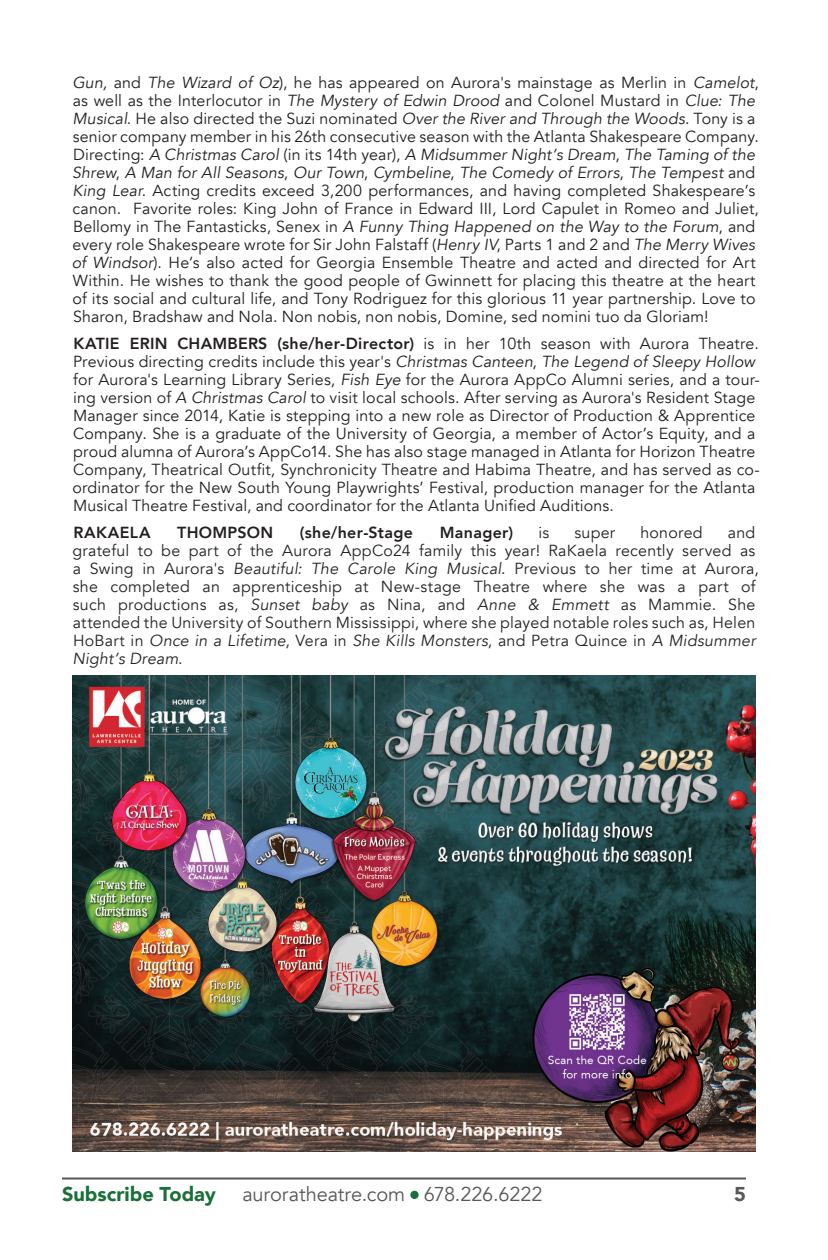
<style>
.page{position:relative;width:828px;height:1260px;background:#fff}
.page>*{position:absolute;margin:0;border:0;box-sizing:border-box;transform-origin:0 0}
.t1{font:20px "Avenir";letter-spacing:-.005em;color:#57585a}
.t2{font:900 20px "Avenir";color:#1b7039}
.t3{font:900 20px "Avenir";color:#57585a}
.Bio{font:16px/18px "Avenir";letter-spacing:.01em;color:#231f20}
.Bio-2{font:16px/18px "Avenir";letter-spacing:.015em;color:#242424}
.Bio-3{font:800 16px "Avenir";letter-spacing:.02em;color:#231f20}
.s1{font-style:italic}
.s2{font-weight:800}
.s3{font-size:12px;color:#1b7039}
</style>
<div class="page">
<img style="left:72px;top:675px;width:684px;height:476px">
<hr style="left:62px;top:1178px;width:684px;height:2px;background:#57585a">
<p class="Bio" style="left:72px;top:74px;width:689px"><span class="s1">Gun,</span> and <span class="s1">The Wizard of Oz</span>), he has appeared on Aurora's mainstage as Merlin in <span class="s1">Camelot</span>, as well as the Interlocutor in <span class="s1">The Mystery of Edwin Drood</span> and Colonel Mustard in <span class="s1">Clue: The Musical</span>. He also directed the Suzi nominated <span class="s1">Over the River and Through the Woods</span>. Tony is a senior company member in his 26th consecutive season with the Atlanta Shakespeare Company.<br>Directing: <span class="s1">A Christmas Carol</span> (in its 14th year), <span class="s1">A Midsummer Night’s Dream</span>, <span class="s1">The Taming of the Shrew</span>, <span class="s1">A Man for All Seasons</span>, <span class="s1">Our Town</span>, <span class="s1">Cymbeline</span>, <span class="s1">The Comedy of Errors</span>, <span class="s1">The Tempest</span> and <span class="s1">King Lear</span>. Acting credits exceed 3,200 performances, and having completed Shakespeare’s canon. Favorite roles: King John of France in Edward III, Lord Capulet in Romeo and Juliet, Bellomy in The Fantasticks, Senex in <span class="s1">A Funny Thing Happened on the Way to the Forum</span>, and every role Shakespeare wrote for Sir John Falstaff (<span class="s1">Henry IV</span>, Parts 1 and 2 and <span class="s1">The Merry Wives of Windsor</span>). He’s also acted for Georgia Ensemble Theatre and acted and directed for Art Within. He wishes to thank the good people of Gwinnett for placing this theatre at the heart of its social and cultural life, and Tony Rodriguez for this glorious 11 year partnership. Love to Sharon, Bradshaw and Nola. Non nobis, non nobis, Domine, sed nomini tuo da Gloriam!</p>
<p class="Bio" style="left:72px;top:335px;width:689px"><span class="s2">KATIE ERIN CHAMBERS (she/her-Director)</span> is in her 10th season with Aurora Theatre.<br>Previous directing credits include this year's <span class="s1">Christmas Canteen</span>, <span class="s1">The Legend of Sleepy Hollow </span>for Aurora's Learning Library Series, <span class="s1">Fish Eye</span> for the Aurora AppCo Alumni series, and a tour&shy;ing version of <span class="s1">A Christmas Carol</span> to visit local schools. After serving as Aurora's Resident Stage Manager since 2014, Katie is stepping into a new role as Director of Production &amp; Apprentice Company. She is a graduate of the University of Georgia, a member of Actor’s Equity, and a proud alumna of Aurora’s AppCo14. She has also stage managed in Atlanta for Horizon Theatre Company, Theatrical Outfit, Synchronicity Theatre and Habima Theatre, and has served as co&shy;ordinator for the New South Young Playwrights’ Festival, production manager for the Atlanta Musical Theatre Festival, and coordinator for the Atlanta Unified Auditions.</p>
<p class="Bio-3" style="left:73px;top:520px;width:79px">RAKAELA</p>
<p class="Bio-3" style="left:177px;top:520px;width:97px">THOMPSON</p>
<p class="Bio-3" style="left:300px;top:520px;width:115px">(she/her-Stage</p>
<p class="Bio-3" style="left:440px;top:520px;width:75px">Manager)</p>
<p class="Bio-2" style="left:538px;top:524px;width:12px">is</p>
<p class="Bio-2" style="left:574px;top:524px;width:42px">super</p>
<p class="Bio-2" style="left:640px;top:524px;width:64px">honored</p>
<p class="Bio-2" style="left:72px;top:524px;width:688px;text-indent:655px">and grateful to be part of the Aurora AppCo24 family this year! RaKaela recently served as a Swing in Aurora's <span class="s1">Beautiful: The Carole King Musical</span>. Previous to her time at Aurora, she completed an apprenticeship at New-stage Theatre where she was a part of such productions as, <span class="s1">Sunset baby</span> as Nina, and <span class="s1">Anne &amp; Emmett</span> as Mammie. She attended the University of Southern Mississippi, where she played notable roles such as, Helen HoBart in <span class="s1">Once in a Lifetime</span>, Vera in <span class="s1">She Kills Monsters</span>, and Petra Quince in <span class="s1">A Midsummer Night’s Dream</span>.</p>
<p class="t2" style="left:62px;top:1177px;width:155px">Subscribe Today</p>
<p class="t1" style="left:242px;top:1182px;width:302px">auroratheatre.com <span class="s3">•</span> 678.226.6222</p>
<p class="t3" style="left:734px;top:1177px;width:13px">5</p>
</div>
